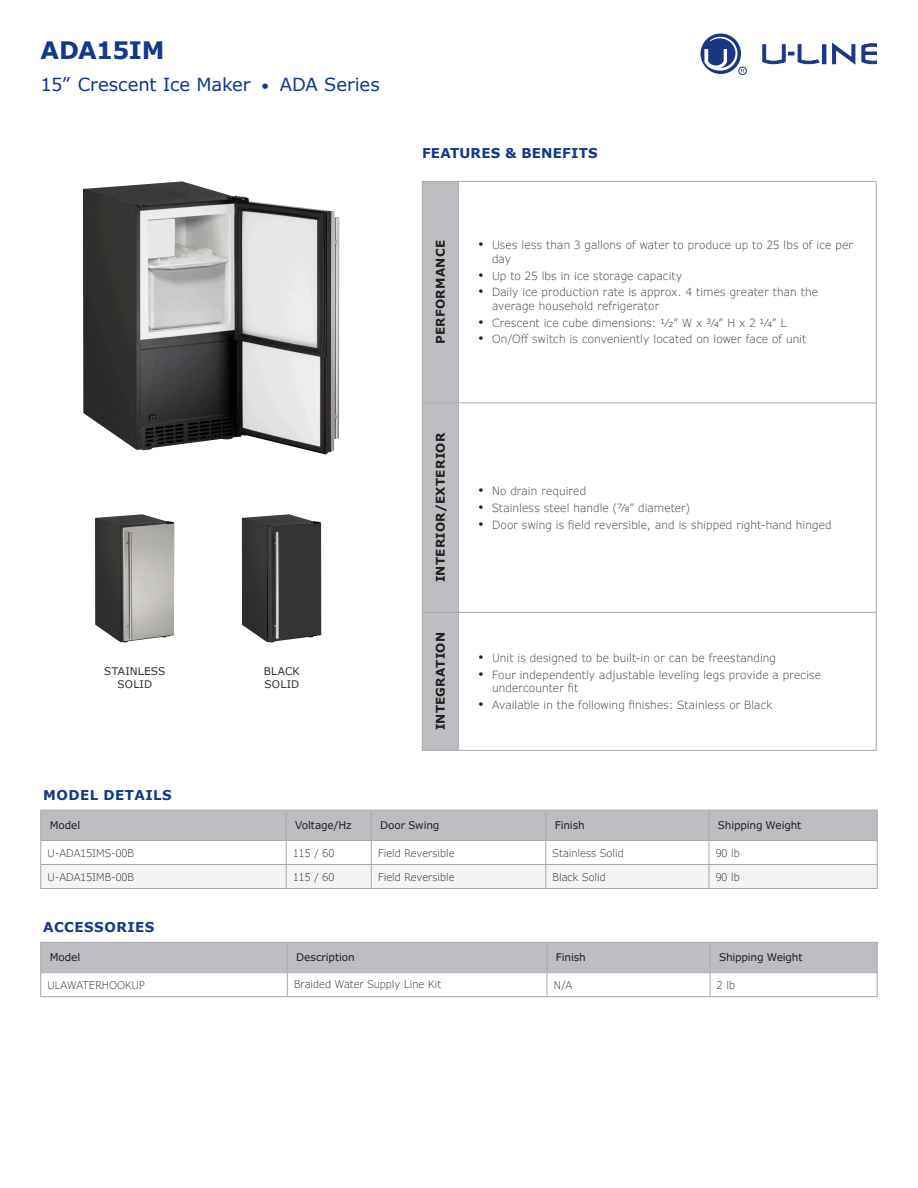
<style>
.page{position:relative;width:918px;height:1188px;background:#fff}
.page>*{position:absolute;margin:0;border:0;box-sizing:border-box;transform-origin:0 0}
.t1{font:700 24px "Verdana Pro";letter-spacing:-.025em;color:#153889}
.t2{font:18px "Verdana Pro";color:#153889}
.t3{font:700 13.5px "Verdana";letter-spacing:.035em;color:#153889}
.t4{font:700 13.5px "Verdana Pro";letter-spacing:.015em;color:#153889}
.Bullets{font:700 12px "Verdana Pro";letter-spacing:.015em;color:#231f20}
.t5{font:300 11.25px/13.5px "Verdana Pro";letter-spacing:.01em;color:#3e3e3f}
.t6{font:300 10.5px "Verdana Pro";color:#312f30}
.t7{font:10.5px "Verdana Pro";letter-spacing:-.015em;color:#231f20}
.t8{font:10.5px/13.5px "Verdana Pro";letter-spacing:.02em;color:#312f30;text-align:center}
.s1{font-size:15px}
.s2{font-family:"Gill Sans";font-weight:400;font-size:14.25px;color:#231f20}
</style>
<div class="page">
<img style="left:83px;top:181px;width:256px;height:273px">
<img style="left:242px;top:514px;width:80px;height:128px">
<img style="left:95px;top:514px;width:80px;height:128px">
<div style="left:423px;top:182px;width:35px;height:568px;background:#bcbdc0"></div>
<hr style="left:458px;top:403px;width:418px;height:1px;background:#a8a9ad">
<hr style="left:458px;top:612px;width:418px;height:1px;background:#a8a9ad">
<hr style="left:422px;top:750px;width:36px;height:1px;background:#a8a9ad">
<hr style="left:458px;top:750px;width:418px;height:1px;background:#a8a9ad">
<hr style="left:422px;top:181px;width:36px;height:1px;background:#a8a9ad">
<hr style="left:422px;top:182px;width:1px;height:221px;background:#a8a9ad">
<hr style="left:458px;top:181px;width:418px;height:1px;background:#a8a9ad">
<hr style="left:458px;top:182px;width:1px;height:221px;background:#a8a9ad">
<hr style="left:876px;top:182px;width:1px;height:221px;background:#a8a9ad">
<hr style="left:422px;top:403px;width:36px;height:1px;background:#a8a9ad">
<hr style="left:422px;top:403px;width:1px;height:209px;background:#a8a9ad">
<hr style="left:458px;top:403px;width:1px;height:209px;background:#a8a9ad">
<hr style="left:876px;top:403px;width:1px;height:209px;background:#a8a9ad">
<hr style="left:422px;top:612px;width:36px;height:1px;background:#a8a9ad">
<hr style="left:422px;top:613px;width:1px;height:137px;background:#a8a9ad">
<hr style="left:458px;top:613px;width:1px;height:137px;background:#a8a9ad">
<hr style="left:876px;top:613px;width:1px;height:137px;background:#a8a9ad">
<div style="left:823px;top:45px;width:3px;height:19px;border:1px solid #1c3685"></div>
<svg style="left:833px;top:43px;width:22px;height:21px"></svg>
<svg style="left:862px;top:43px;width:15px;height:21px"></svg>
<svg style="left:763px;top:45px;width:56px;height:20px"></svg>
<svg style="left:701px;top:33px;width:43px;height:41px"></svg>
<div style="left:739px;top:67px;width:8px;height:8px;border:1px solid #1c3685;border-radius:50%"></div>
<svg style="left:40px;top:810px;width:838px;height:79px"></svg>
<hr style="left:41px;top:888px;width:245px;height:1px;background:#a8a9ad">
<hr style="left:371px;top:888px;width:175px;height:1px;background:#a8a9ad">
<hr style="left:546px;top:888px;width:163px;height:1px;background:#a8a9ad">
<hr style="left:709px;top:888px;width:168px;height:1px;background:#a8a9ad">
<hr style="left:286px;top:888px;width:85px;height:1px;background:#a8a9ad">
<svg style="left:40px;top:942px;width:838px;height:55px"></svg>
<hr style="left:287px;top:996px;width:260px;height:1px;background:#a8a9ad">
<p class="t1" style="left:40px;top:35px;width:125px">ADA15IM</p>
<p class="t2" style="left:40px;top:73px;width:341px">15” Crescent Ice Maker <span class="s1">•</span> ADA Series</p>
<p class="t8" style="left:104px;top:664px;width:63px">STAINLESS<br>SOLID</p>
<p class="t8" style="left:264px;top:664px;width:38px">BLACK</p>
<p class="t8" style="left:265px;top:678px;width:36px">SOLID</p>
<p class="t4" style="left:422px;top:144px;width:177px">FEATURES &amp; BENEFITS</p>
<p class="Bullets" style="left:433px;top:344px;width:105px;rotate:-90deg">PERFORMANCE</p>
<p class="t5" style="left:492px;top:239px;width:362px;text-indent:-14px"><span class="s2">•</span> Uses less than 3 gallons of water to produce up to 25 lbs of ice per day</p>
<p class="t5" style="left:479px;top:269px;width:205px"><span class="s2">•</span> Up to 25 lbs in ice storage capacity</p>
<p class="t5" style="left:492px;top:286px;width:328px;text-indent:-14px"><span class="s2">•</span> Daily ice production rate is approx. 4 times greater than the average household refrigerator</p>
<p class="t5" style="left:479px;top:316px;width:310px"><span class="s2">•</span> Crescent ice cube dimensions: 1/2” W x 3/4” H x 2 1/4” L</p>
<p class="t5" style="left:479px;top:333px;width:329px"><span class="s2">•</span> On/Off switch is conveniently located on lower face of unit</p>
<p class="Bullets" style="left:433px;top:582px;width:151px;rotate:-90deg">INTERIOR/EXTERIOR</p>
<p class="Bullets" style="left:433px;top:730px;width:100px;rotate:-90deg">INTEGRATION</p>
<p class="t5" style="left:479px;top:484px;width:109px"><span class="s2">•</span> No drain required</p>
<p class="t5" style="left:479px;top:501px;width:213px"><span class="s2">•</span> Stainless steel handle (7⁄8” diameter)</p>
<p class="t5" style="left:479px;top:518px;width:355px"><span class="s2">•</span> Door swing is field reversible, and is shipped right-hand hinged</p>
<p class="t5" style="left:479px;top:652px;width:299px"><span class="s2">•</span> Unit is designed to be built-in or can be freestanding</p>
<p class="t5" style="left:492px;top:668px;width:331px;text-indent:-14px"><span class="s2">•</span> Four independently adjustable leveling legs provide a precise undercounter fit</p>
<p class="t5" style="left:479px;top:698px;width:296px"><span class="s2">•</span> Available in the following finishes: Stainless or Black</p>
<p class="t3" style="left:43px;top:786px;width:130px">MODEL DETAILS</p>
<p class="t7" style="left:50px;top:819px;width:32px">Model</p>
<p class="t7" style="left:295px;top:819px;width:58px">Voltage/Hz</p>
<p class="t7" style="left:380px;top:819px;width:61px">Door Swing</p>
<p class="t7" style="left:555px;top:819px;width:31px">Finish</p>
<p class="t7" style="left:718px;top:819px;width:85px">Shipping Weight</p>
<p class="t6" style="left:48px;top:846px;width:88px">U-ADA15IMS-00B</p>
<p class="t6" style="left:293px;top:846px;width:43px">115 / 60</p>
<p class="t6" style="left:378px;top:846px;width:78px">Field Reversible</p>
<p class="t6" style="left:553px;top:846px;width:73px">Stainless Solid</p>
<p class="t6" style="left:716px;top:846px;width:26px">90 lb</p>
<p class="t6" style="left:48px;top:870px;width:88px">U-ADA15IMB-00B</p>
<p class="t6" style="left:293px;top:870px;width:43px">115 / 60</p>
<p class="t6" style="left:378px;top:870px;width:78px">Field Reversible</p>
<p class="t6" style="left:553px;top:870px;width:55px">Black Solid</p>
<p class="t6" style="left:716px;top:870px;width:26px">90 lb</p>
<p class="t3" style="left:43px;top:918px;width:113px">ACCESSORIES</p>
<p class="t7" style="left:50px;top:951px;width:32px">Model</p>
<p class="t7" style="left:296px;top:951px;width:60px">Description</p>
<p class="t7" style="left:556px;top:951px;width:31px">Finish</p>
<p class="t7" style="left:719px;top:951px;width:85px">Shipping Weight</p>
<p class="t6" style="left:48px;top:978px;width:99px">ULAWATERHOOKUP</p>
<p class="t6" style="left:294px;top:977px;width:149px">Braided Water Supply Line Kit</p>
<p class="t6" style="left:554px;top:978px;width:20px">N/A</p>
<p class="t6" style="left:717px;top:978px;width:20px">2 lb</p>
</div>
